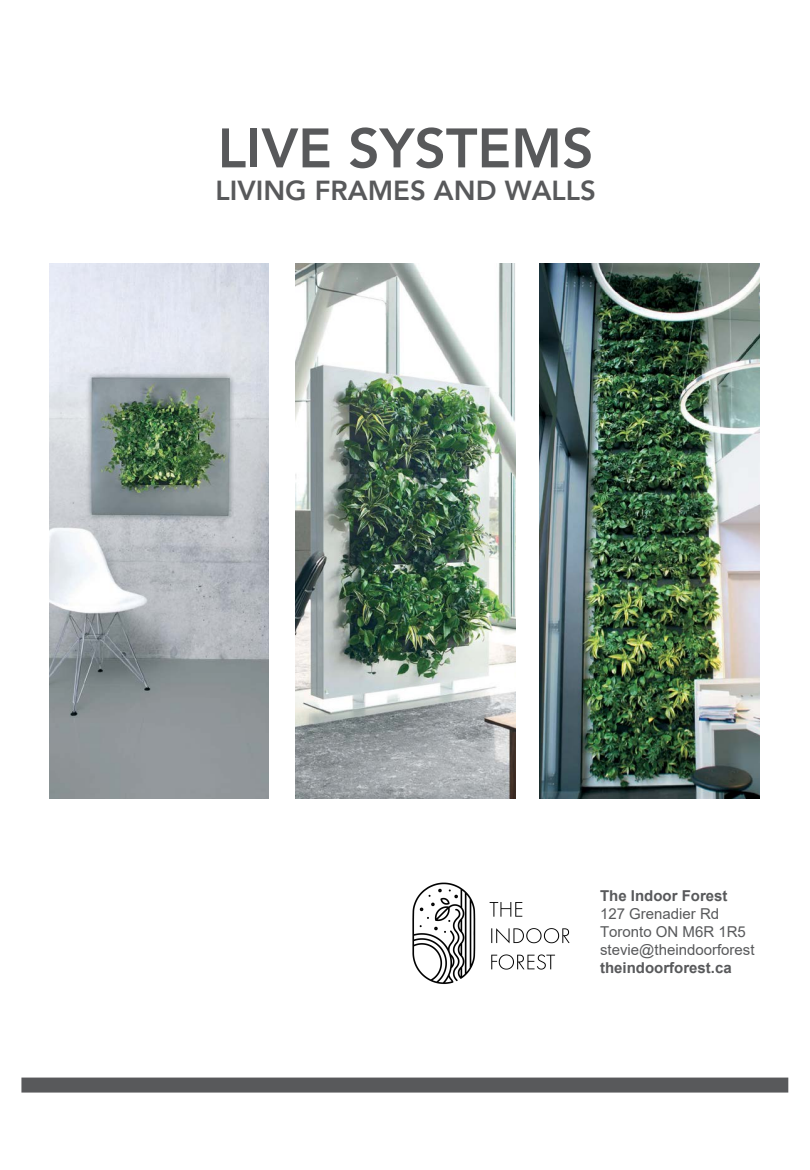
<style>
.page{position:relative;width:810px;height:1170px;background:#fff}
.page>*{position:absolute;margin:0;border:0;box-sizing:border-box;transform-origin:0 0}
.t1{font:800 55px "Avenir";color:#58595b}
.t2{font:800 27.5px "Avenir";color:#58595b}
.t3{font:15px/18px "Arial";color:#58595b}
.s1{font-weight:700}
</style>
<div class="page">
<img style="left:49px;top:264px;width:220px;height:534px">
<img style="left:296px;top:264px;width:220px;height:534px">
<img style="left:540px;top:264px;width:220px;height:534px">
<div style="left:21px;top:1078px;width:767px;height:15px;background:#58595b"></div>
<img style="left:412px;top:882px;width:158px;height:102px">
<p class="t1" style="left:218px;top:105px;width:377px">LIVE SYSTEMS</p>
<p class="t2" style="left:215px;top:169px;width:382px">LIVING FRAMES AND WALLS</p>
<p class="t3" style="left:600px;top:886px;width:156px"><span class="s1">The Indoor Forest<br></span>127 Grenadier Rd<br>Toronto ON M6R 1R5 stevie@theindoorforest <span class="s1">theindoorforest.ca</span></p>
</div>
